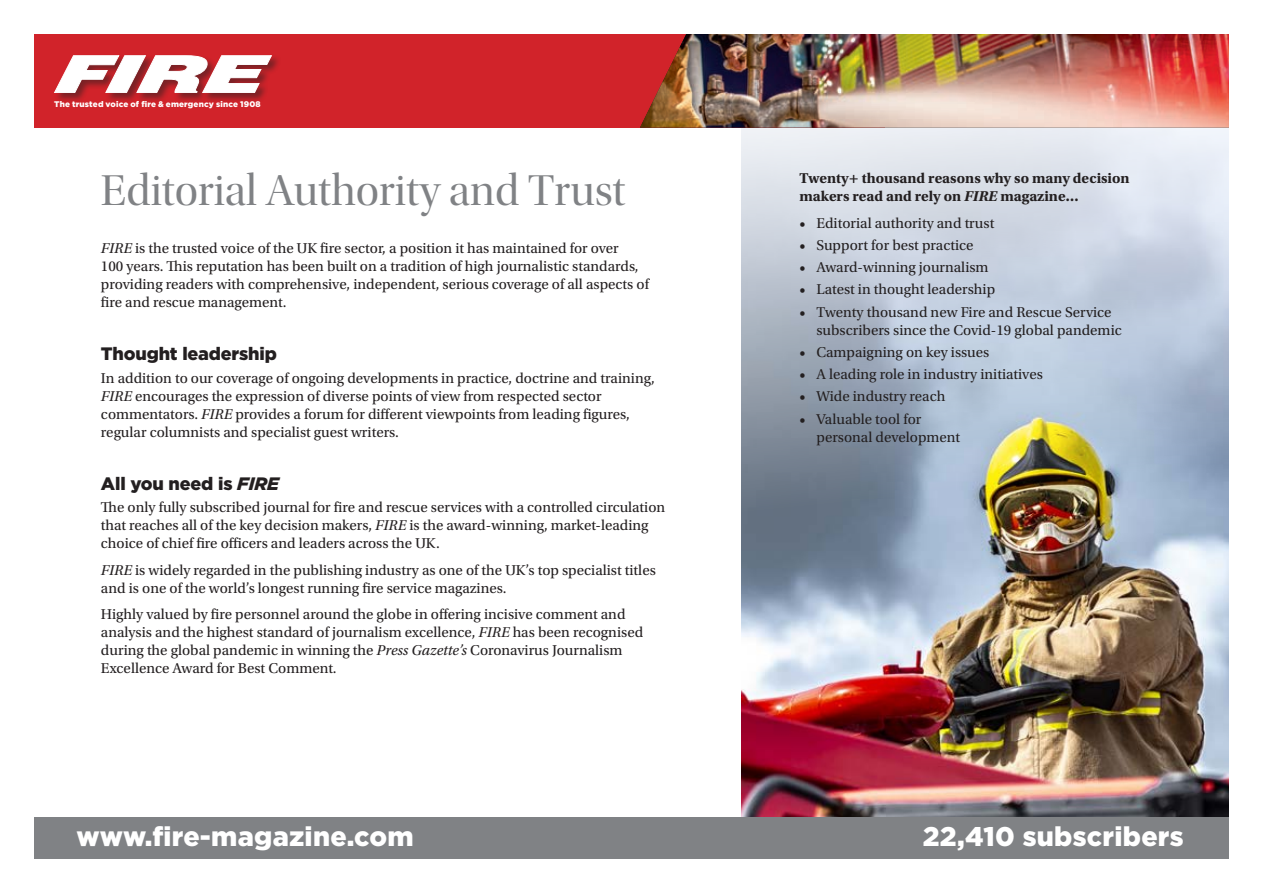
<style>
.page{position:relative;width:1263px;height:893px;background:#fff}
.page>*{position:absolute;margin:0;border:0;box-sizing:border-box;transform-origin:0 0}
.t1{font:45px "Utopia Std Disp";color:#808285}
.t2{font:900 27px "Gotham";letter-spacing:.01em;color:#fff}
.t3{font:900 18px "Gotham";letter-spacing:-.01em;color:#231f20}
.t4{font:15px/18px "Utopia Std";color:#231f20}
.t5{font:700 15px/18px "Utopia Std";color:#231f20}
.t6{font:900 8.25px "Gotham";letter-spacing:.02em;color:#fff}
.s1{font-style:italic}
</style>
<div class="page">
<img style="left:741px;top:128px;width:488px;height:689px">
<div style="left:34px;top:34px;width:850px;height:94px;background:#d1232a"></div>
<div style="left:53px;top:54px;width:76px;height:49px;background:#231f20;opacity:.5"></div>
<div style="left:104px;top:54px;width:51px;height:49px;background:#231f20;opacity:.5"></div>
<div style="left:136px;top:54px;width:81px;height:49px;background:#231f20;opacity:.5"></div>
<div style="left:201px;top:54px;width:80px;height:49px;background:#231f20;opacity:.5"></div>
<svg style="left:53px;top:55px;width:220px;height:39px;background:#dfb0b2"></svg>
<div style="left:34px;top:817px;width:1195px;height:42px;background:#808285"></div>
<img style="left:640px;top:34px;width:589px;height:94px">
<p class="t6" style="left:54px;top:99px;width:208px">The trusted voice of fire &amp; emergency since 1908</p>
<h1 class="t1" style="left:101px;top:166px;width:526px">Editorial Authority and Trust</h1>
<p class="t4" style="left:101px;top:239px;width:549px"><span class="s1">FIRE</span> is the trusted voice of the UK fire sector, a position it has maintained for over<br>100 years. This reputation has been built on a tradition of high journalistic standards, providing readers with comprehensive, independent, serious coverage of all aspects of fire and rescue management.</p>
<p class="t3" style="left:101px;top:341px;width:177px">Thought leadership</p>
<p class="t4" style="left:101px;top:369px;width:555px">In addition to our coverage of ongoing developments in practice, doctrine and training, <span class="s1">FIRE</span> encourages the expression of diverse points of view from respected sector commentators. <span class="s1">FIRE</span> provides a forum for different viewpoints from leading figures, regular columnists and specialist guest writers.</p>
<p class="t3" style="left:101px;top:471px;width:180px">All you need is <span class="s1">FIRE</span></p>
<p class="t4" style="left:101px;top:499px;width:566px">The only fully subscribed journal for fire and rescue services with a controlled circulation that reaches all of the key decision makers, <span class="s1">FIRE</span> is the award-winning, market-leading choice of chief fire officers and leaders across the UK.</p>
<p class="t4" style="left:101px;top:561px;width:556px"><span class="s1">FIRE</span> is widely regarded in the publishing industry as one of the UK’s top specialist titles and is one of the world’s longest running fire service magazines.</p>
<p class="t4" style="left:101px;top:606px;width:544px">Highly valued by fire personnel around the globe in offering incisive comment and analysis and the highest standard of journalism excellence, <span class="s1">FIRE</span> has been recognised during the global pandemic in winning the <span class="s1">Press Gazette’s</span> Coronavirus Journalism Excellence Award for Best Comment.</p>
<p class="t5" style="left:799px;top:169px;width:332px">Twenty+ thousand reasons why so many decision makers read and rely on <span class="s1">FIRE</span> magazine…</p>
<p class="t4" style="left:799px;top:214px;width:196px">• Editorial authority and trust</p>
<p class="t4" style="left:799px;top:236px;width:176px">• Support for best practice</p>
<p class="t4" style="left:799px;top:259px;width:191px">• Award-winning journalism</p>
<p class="t4" style="left:799px;top:281px;width:197px">• Latest in thought leadership</p>
<p class="t4" style="left:816px;top:303px;width:307px;text-indent:-17px">• Twenty thousand new Fire and Rescue Service subscribers since the Covid-19 global pandemic</p>
<p class="t4" style="left:799px;top:343px;width:191px">• Campaigning on key issues</p>
<p class="t4" style="left:799px;top:366px;width:245px">• A leading role in industry initiatives</p>
<p class="t4" style="left:799px;top:388px;width:147px">• Wide industry reach</p>
<p class="t4" style="left:816px;top:410px;width:145px;text-indent:-17px">• Valuable tool for personal development</p>
<h2 class="t2" style="left:77px;top:817px;width:339px">www.fire-magazine.com</h2>
<h2 class="t2" style="left:923px;top:817px;width:262px">22,410 subscribers</h2>
</div>
